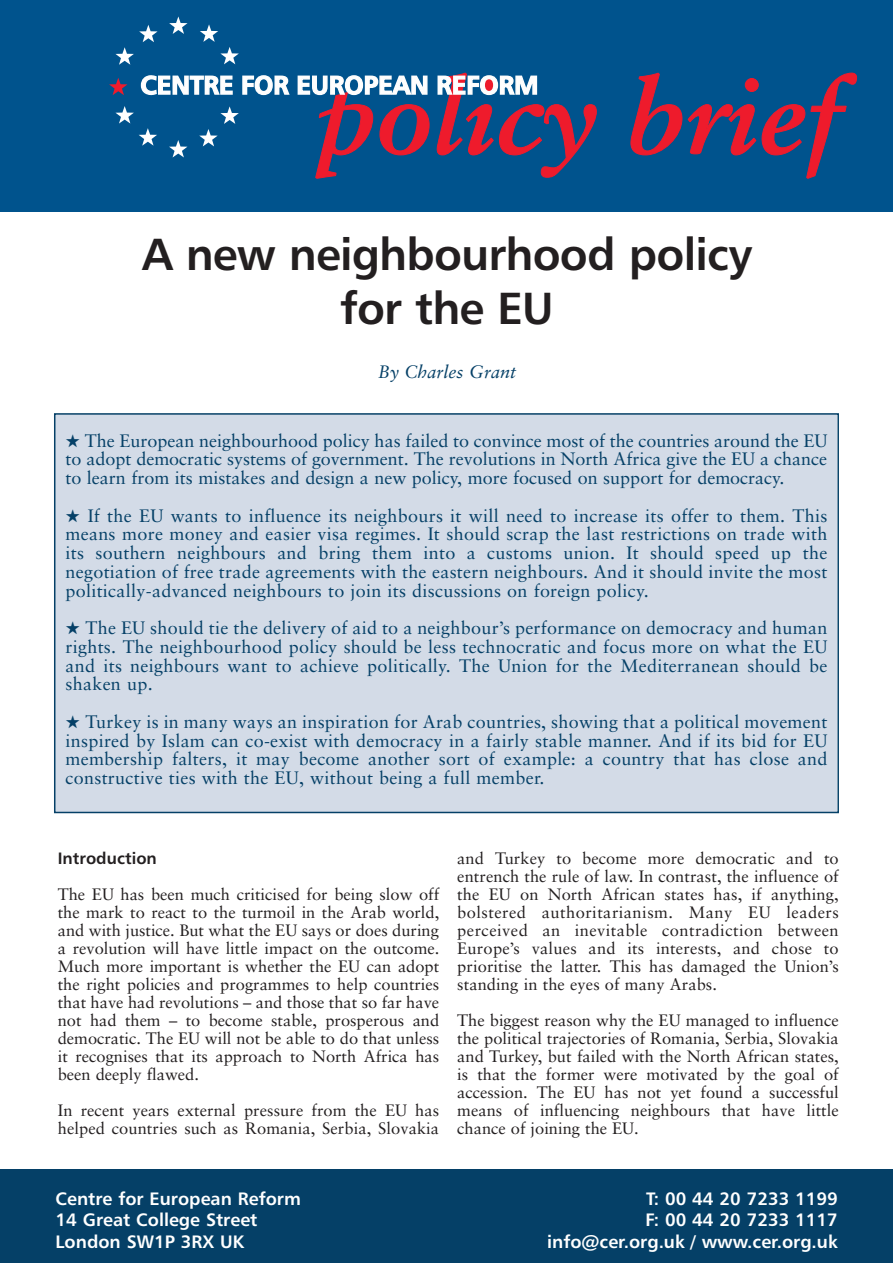
<style>
.page{position:relative;width:893px;height:1263px;background:#fff}
.page>*{position:absolute;margin:0;border:0;box-sizing:border-box;transform-origin:0 0}
.t1{font:45px/54px "Humanist 777 BT Bold B";letter-spacing:-.02em;color:#231f20;text-align:center}
.t2{font:18px/18.8px "Sabon";letter-spacing:.015em;color:#054067;text-align:justify}
.t3{font:18px "Humanist 777 BT Bold B";color:#fff}
.t4{font:italic 18px "Sabon";color:#054067}
.t5{font:16.5px/18px "Sabon";letter-spacing:.005em;color:#231f20;text-align:justify}
.t6{font:16.5px "Humanist 777 BT Bold B";color:#231f20}
</style>
<div class="page">
<div style="left:0;top:1169px;width:893px;height:94px;background:#054067"></div>
<div style="left:55px;top:415px;width:782px;height:397px;background:#d3dbe7"></div>
<div style="left:54px;top:413px;width:785px;height:400px;border:2px solid #054067"></div>
<div style="left:0;top:0;width:893px;height:212px;background:#00538d"></div>
<svg style="left:630px;top:72px;width:227px;height:107px"></svg>
<svg style="left:109px;top:16px;width:181px;height:141px"></svg>
<svg style="left:297px;top:75px;width:133px;height:104px"></svg>
<svg style="left:436px;top:72px;width:161px;height:106px"></svg>
<h1 class="t1" style="left:142px;top:230px;width:612px">A new neighbourhood policy for the EU</h1>
<p class="t4" style="left:378px;top:364px;width:139px">By Charles Grant</p>
<p class="t2" style="left:65px;top:432px;width:763px">★ The European neighbourhood policy has failed to convince most of the countries around the EU to adopt democratic systems of government. The revolutions in North Africa give the EU a chance to learn from its mistakes and design a new policy, more focused on support for democracy.</p>
<p class="t2" style="left:65px;top:507px;width:763px">★ If the EU wants to influence its neighbours it will need to increase its offer to them. This means more money and easier visa regimes. It should scrap the last restrictions on trade with its southern neighbours and bring them into a customs union. It should speed up the negotiation of free trade agreements with the eastern neighbours. And it should invite the most politically-advanced neighbours to join its discussions on foreign policy.</p>
<p class="t2" style="left:65px;top:620px;width:763px">★ The EU should tie the delivery of aid to a neighbour’s performance on democracy and human rights. The neighbourhood policy should be less technocratic and focus more on what the EU and its neighbours want to achieve politically. The Union for the Mediterranean should be shaken up.</p>
<p class="t2" style="left:65px;top:714px;width:763px">★ Turkey is in many ways an inspiration for Arab countries, showing that a political movement inspired by Islam can co-exist with democracy in a fairly stable manner. And if its bid for EU membership falters, it may become another sort of example: a country that has close and constructive ties with the EU, without being a full member.</p>
<p class="t6" style="left:58px;top:851px;width:101px">Introduction</p>
<p class="t5" style="left:58px;top:887px;width:383px">The EU has been much criticised for being slow off the mark to react to the turmoil in the Arab world, and with justice. But what the EU says or does during a revolution will have little impact on the outcome.<br>Much more important is whether the EU can adopt the right policies and programmes to help countries that have had revolutions – and those that so far have not had them – to become stable, prosperous and democratic. The EU will not be able to do that unless it recognises that its approach to North Africa has been deeply flawed.</p>
<p class="t5" style="left:58px;top:1103px;width:383px">In recent years external pressure from the EU has helped countries such as Romania, Serbia, Slovakia</p>
<p class="t5" style="left:457px;top:851px;width:383px">and Turkey to become more democratic and to entrench the rule of law. In contrast, the influence of the EU on North African states has, if anything, bolstered authoritarianism. Many EU leaders perceived an inevitable contradiction between Europe’s values and its interests, and chose to prioritise the latter. This has damaged the Union’s standing in the eyes of many Arabs.</p>
<p class="t5" style="left:457px;top:1013px;width:383px">The biggest reason why the EU managed to influence the political trajectories of Romania, Serbia, Slovakia and Turkey, but failed with the North African states, is that the former were motivated by the goal of accession. The EU has not yet found a successful means of influencing neighbours that have little chance of joining the EU.</p>
<p class="t3" style="left:56px;top:1191px;width:247px">Centre for European Reform</p>
<p class="t3" style="left:646px;top:1191px;width:193px">T: 00 44 20 7233 1199</p>
<p class="t3" style="left:56px;top:1212px;width:203px">14 Great College Street</p>
<p class="t3" style="left:645px;top:1212px;width:194px">F: 00 44 20 7233 1117</p>
<p class="t3" style="left:56px;top:1234px;width:190px">London SW1P 3RX UK</p>
<p class="t3" style="left:547px;top:1234px;width:292px">info@cer.org.uk / www.cer.org.uk</p>
</div>
